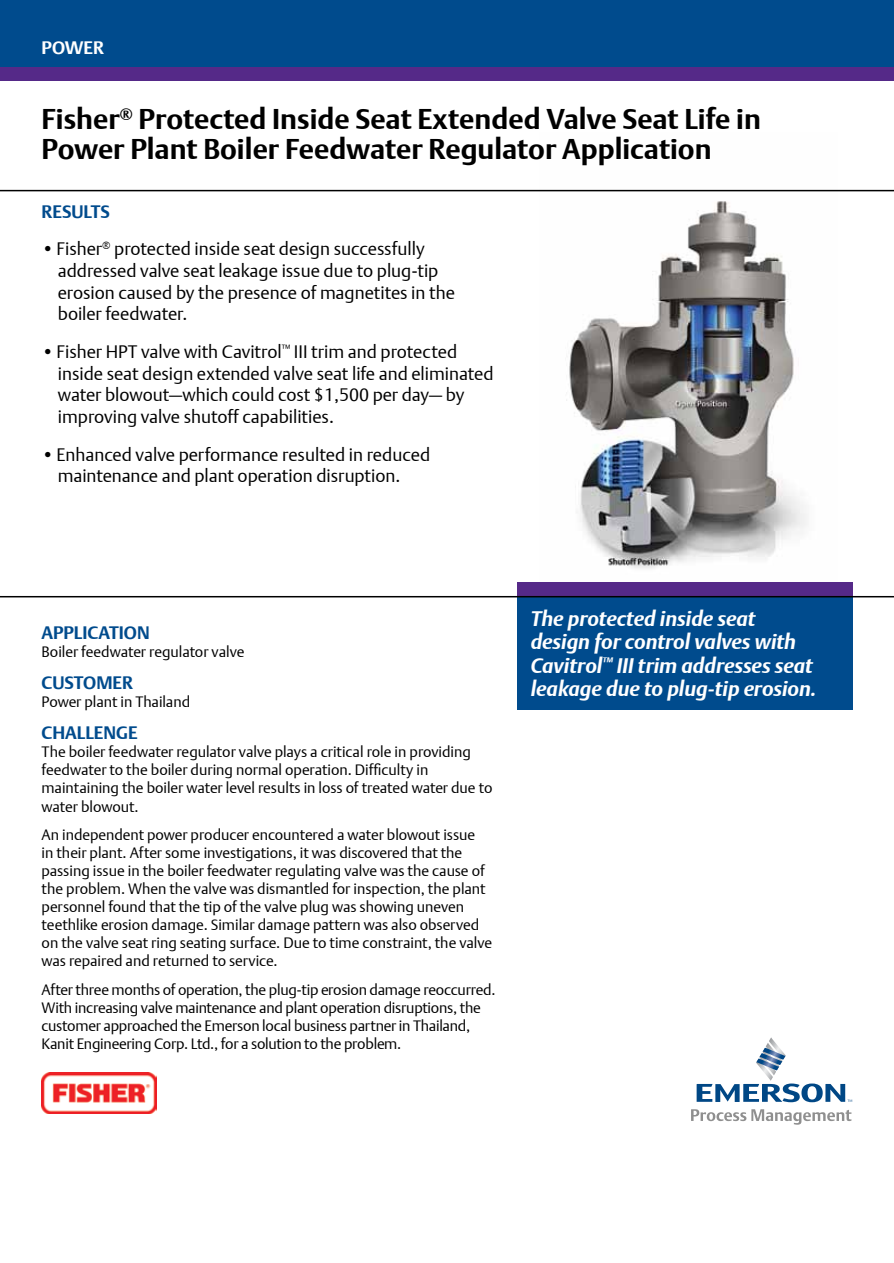
<style>
.page{position:relative;width:894px;height:1263px;background:#fff}
.page>*{position:absolute;margin:0;border:0;box-sizing:border-box;transform-origin:0 0}
.t1{font:700 28.5px/30px "DTL Argo T";color:#000}
.t2{font:italic 700 21px/23.2px "DTL Argo T";color:#fff}
.t3{font:18px/21.6px "DTL Argo T Light";color:#000}
.t4{font:700 18px "DTL Argo T";color:#004b8d}
.t5{font:700 18px "DTL Argo T";color:#fff}
.t6{font:15px/18px "DTL Argo T Light";letter-spacing:-.005em;color:#000}
</style>
<div class="page">
<img style="left:539px;top:189px;width:297px;height:380px">
<img style="left:42px;top:1072px;width:115px;height:41px">
<div style="left:0;top:0;width:893px;height:68px;background:#004b8d"></div>
<div style="left:0;top:68px;width:893px;height:13px;background:#552988"></div>
<svg style="left:696px;top:1037px;width:155px;height:65px"></svg>
<svg style="left:691px;top:1109px;width:160px;height:15px"></svg>
<hr style="left:0;top:190px;width:893px;height:1px;background:#000">
<div style="left:517px;top:596px;width:335px;height:113px;background:#004b8d"></div>
<div style="left:517px;top:582px;width:335px;height:14px;background:#552988"></div>
<hr style="left:0;top:596px;width:893px;height:1px;background:#000">
<p class="t5" style="left:42px;top:37px;width:64px">POWER</p>
<h1 class="t1" style="left:42px;top:104px;width:720px">Fisher<sup>®</sup> Protected Inside Seat Extended Valve Seat Life in<br>Power Plant Boiler Feedwater Regulator Application</h1>
<p class="t4" style="left:42px;top:200px;width:70px">RESULTS</p>
<p class="t3" style="left:58px;top:238px;width:398px;text-indent:-16px">• Fisher<sup>®</sup> protected inside seat design successfully addressed valve seat leakage issue due to plug-tip erosion caused by the presence of magnetites in the boiler feedwater.</p>
<p class="t3" style="left:58px;top:341px;width:437px;text-indent:-16px">• Fisher HPT valve with Cavitrol<sup>™</sup> III trim and protected inside seat design extended valve seat life and eliminated water blowout—which could cost $1,500 per day— by improving valve shutoff capabilities.</p>
<p class="t3" style="left:58px;top:443px;width:374px;text-indent:-16px">• Enhanced valve performance resulted in reduced maintenance and plant operation disruption.</p>
<p class="t4" style="left:42px;top:621px;width:110px">APPLICATION</p>
<p class="t6" style="left:42px;top:642px;width:204px">Boiler feedwater regulator valve</p>
<p class="t4" style="left:42px;top:672px;width:93px">CUSTOMER</p>
<p class="t6" style="left:42px;top:692px;width:150px">Power plant in Thailand</p>
<p class="t4" style="left:42px;top:722px;width:97px">CHALLENGE</p>
<p class="t6" style="left:42px;top:743px;width:452px">The boiler feedwater regulator valve plays a critical role in providing feedwater to the boiler during normal operation. Difficulty in maintaining the boiler water level results in loss of treated water due to water blowout.</p>
<p class="t6" style="left:42px;top:826px;width:452px">An independent power producer encountered a water blowout issue<br>in their plant. After some investigations, it was discovered that the passing issue in the boiler feedwater regulating valve was the cause of the problem. When the valve was dismantled for inspection, the plant personnel found that the tip of the valve plug was showing uneven teethlike erosion damage. Similar damage pattern was also observed on the valve seat ring seating surface. Due to time constraint, the valve was repaired and returned to service.</p>
<p class="t6" style="left:42px;top:980px;width:455px">After three months of operation, the plug-tip erosion damage reoccurred.<br>With increasing valve maintenance and plant operation disruptions, the customer approached the Emerson local business partner in Thailand, Kanit Engineering Corp. Ltd., for a solution to the problem.</p>
<h2 class="t2" style="left:530px;top:607px;width:287px">The protected inside seat design for control valves with<br>Cavitrol<sup>™</sup> III trim addresses seat leakage due to plug-tip erosion.</h2>
</div>
